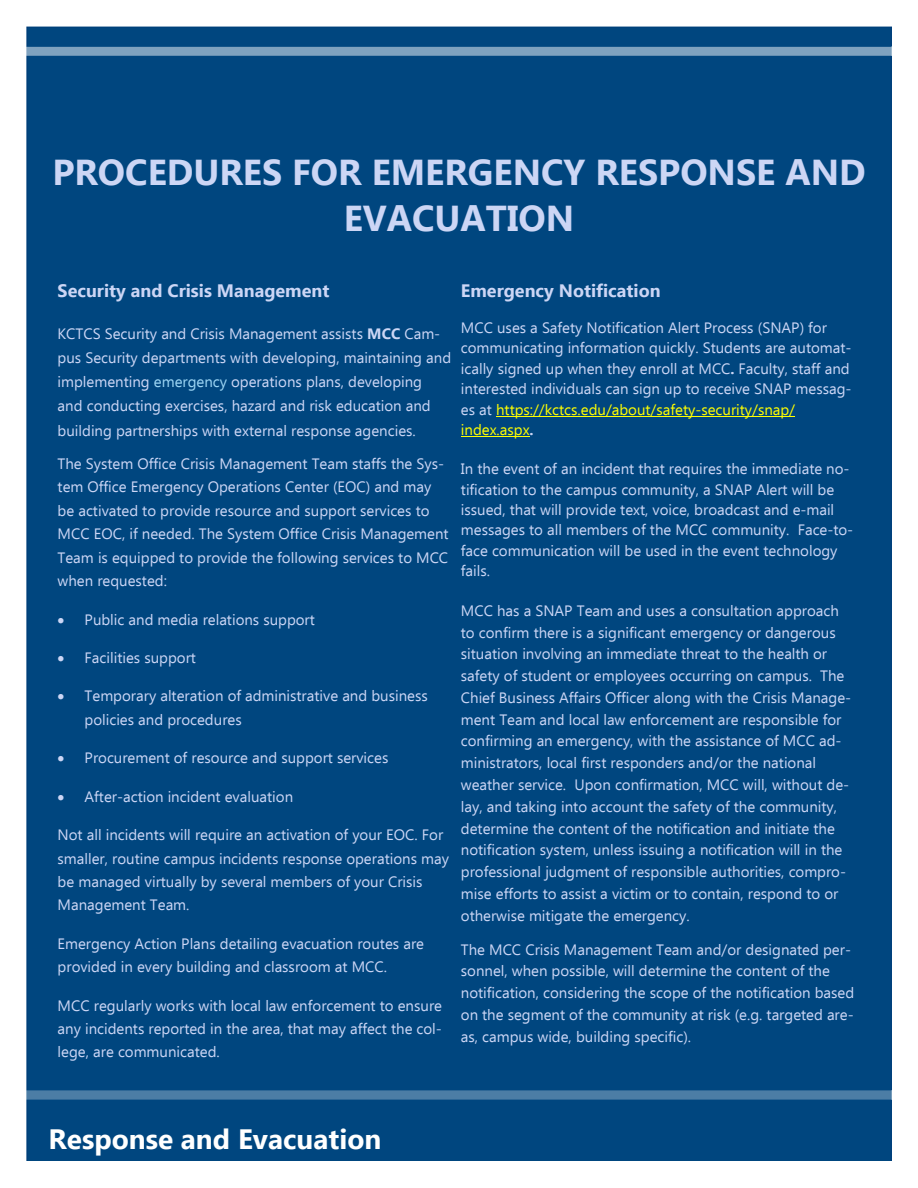
<style>
.page{position:relative;width:918px;height:1188px;background:#fff}
.page>*{position:absolute;margin:0;border:0;box-sizing:border-box;transform-origin:0 0}
.t1{font:700 36px/45.9px "Ebrima";color:#ccd6f5;text-align:center}
.t2{font:700 28.05px "Ebrima";color:#fff}
.t3{font:700 18px "Ebrima";color:#ccd6f5}
.t4{font:15px/21.8px "Ebrima";color:#ccd6f5}
.s1{font-weight:700}
.s2{color:#9dd6f5}
.s3{color:#ff0}
</style>
<div class="page">
<div style="left:27px;top:26px;width:864px;height:1135px;background:#00467f"></div>
<img style="left:27px;top:47px;width:864px;height:9px">
<hr style="left:496px;top:416px;width:299px;height:1px;background:#ff0">
<hr style="left:461px;top:436px;width:69px;height:1px;background:#ff0">
<img style="left:27px;top:1090px;width:864px;height:9px">
<p class="t1" style="left:52px;top:148px;width:815px">PROCEDURES FOR EMERGENCY RESPONSE AND<br>EVACUATION</p>
<p class="t3" style="left:58px;top:277px;width:273px">Security and Crisis Management</p>
<p class="t4" style="left:58px;top:321px;width:395px;line-height:24.3px">KCTCS Security and Crisis Management assists <span class="s1">MCC</span> Cam&shy;pus Security departments with developing, maintaining and implementing <span class="s2">emergency</span> operations plans, developing<br>and conducting exercises, hazard and risk education and building partnerships with external response agencies.</p>
<p class="t4" style="left:58px;top:452px;width:393px;line-height:23.4px">The System Office Crisis Management Team staffs the Sys&shy;tem Office Emergency Operations Center (EOC) and may be activated to provide resource and support services to MCC EOC, if needed. The System Office Crisis Management Team is equipped to provide the following services to MCC when requested:</p>
<p class="t4" style="left:58px;top:608px;width:259px">• Public and media relations support</p>
<p class="t4" style="left:58px;top:647px;width:140px">• Facilities support</p>
<p class="t4" style="left:85px;top:684px;width:345px;line-height:23.4px;text-indent:-27px">• Temporary alteration of administrative and business policies and procedures</p>
<p class="t4" style="left:58px;top:747px;width:332px">• Procurement of resource and support services</p>
<p class="t4" style="left:58px;top:785px;width:237px">• After-action incident evaluation</p>
<p class="t4" style="left:58px;top:823px;width:393px;line-height:23.4px">Not all incidents will require an activation of your EOC. For smaller, routine campus incidents response operations may be managed virtually by several members of your Crisis Management Team.</p>
<p class="t4" style="left:58px;top:932px;width:368px;line-height:23.4px">Emergency Action Plans detailing evacuation routes are provided in every building and classroom at MCC.</p>
<p class="t4" style="left:58px;top:993px;width:386px;line-height:23.4px;text-align:justify">MCC regularly works with local law enforcement to ensure any incidents reported in the area, that may affect the col&shy;lege, are communicated.</p>
<p class="t3" style="left:461px;top:277px;width:201px">Emergency Notification</p>
<p class="t4" style="left:461px;top:317px;width:392px;line-height:20.4px">MCC uses a Safety Notification Alert Process (SNAP) for communicating information quickly. Students are automat&shy;ically signed up when they enroll at MCC<span class="s1">.</span> Faculty, staff and interested individuals can sign up to receive SNAP messag&shy;es at <span class="s3">https://kctcs.edu/about/safety-security/snap/ index.aspx</span><span class="s1">.</span></p>
<p class="t4" style="left:461px;top:459px;width:394px;line-height:20.4px">In the event of an incident that requires the immediate no&shy;tification to the campus community, a SNAP Alert will be issued, that will provide text, voice, broadcast and e-mail messages to all members of the MCC community. Face-to&shy;face communication will be used in the event technology fails.</p>
<p class="t4" style="left:461px;top:599px;width:392px">MCC has a SNAP Team and uses a consultation approach to confirm there is a significant emergency or dangerous situation involving an immediate threat to the health or safety of student or employees occurring on campus. The Chief Business Affairs Officer along with the Crisis Manage&shy;ment Team and local law enforcement are responsible for confirming an emergency, with the assistance of MCC ad&shy;ministrators, local first responders and/or the national weather service. Upon confirmation, MCC will, without de&shy;lay, and taking into account the safety of the community, determine the content of the notification and initiate the notification system, unless issuing a notification will in the professional judgment of responsible authorities, compro&shy;mise efforts to assist a victim or to contain, respond to or otherwise mitigate the emergency.</p>
<p class="t4" style="left:461px;top:938px;width:395px">The MCC Crisis Management Team and/or designated per&shy;sonnel, when possible, will determine the content of the notification, considering the scope of the notification based on the segment of the community at risk (e.g. targeted are&shy;as, campus wide, building specific).</p>
<p class="t2" style="left:49px;top:1119px;width:334px">Response and Evacuation</p>
</div>
